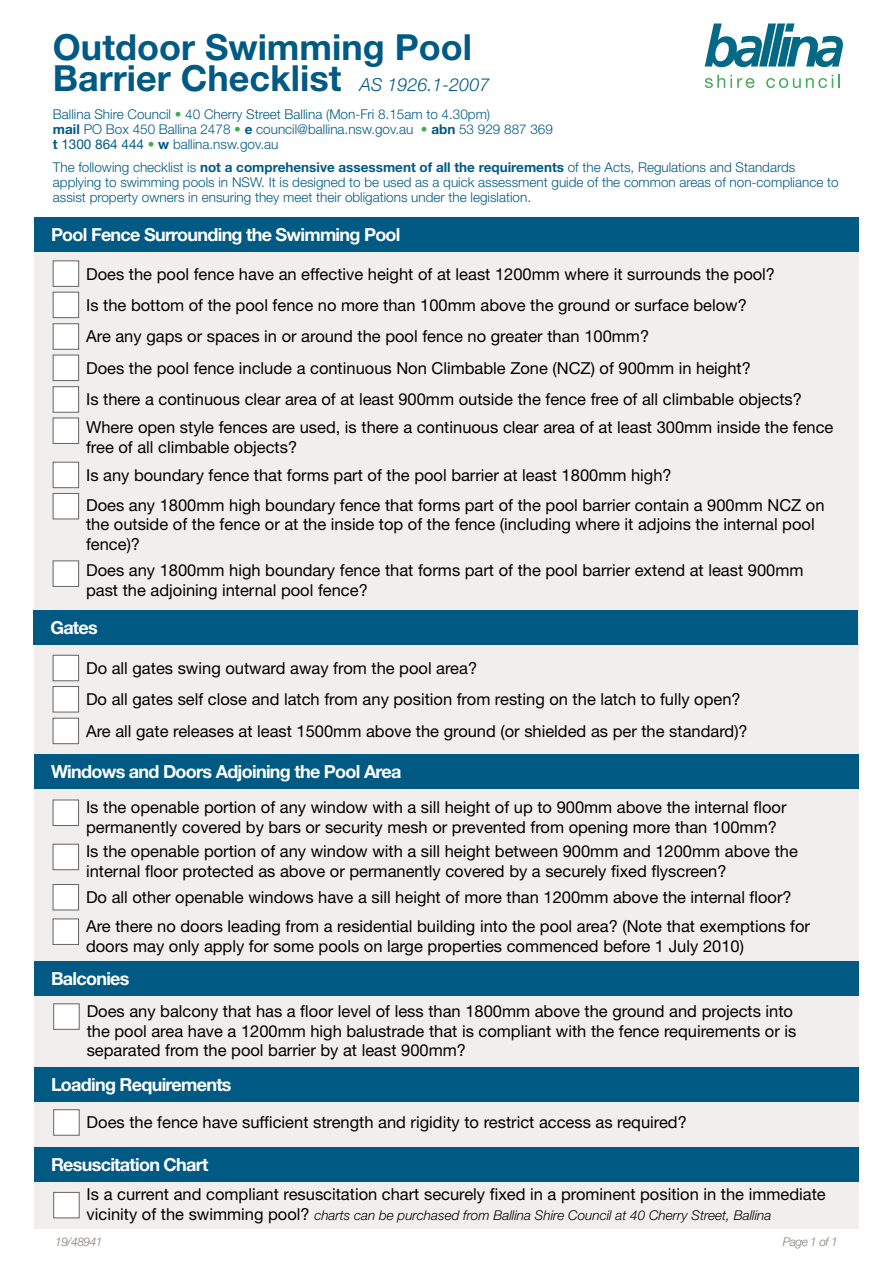
<style>
.page{position:relative;width:893px;height:1263px;background:#fff}
.page>*{position:absolute;margin:0;border:0;box-sizing:border-box;transform-origin:0 0}
.t1{font:700 36px/31.5px "Helvetica Neue LT Std";color:#005a84}
.t2{font:700 18px "Helvetica Neue LT Std";letter-spacing:-.04em;color:#fff}
.t3{font:16.5px/19.5px "Helvetica Neue LT Std";color:#000}
.t4{font:300 13.5px/15px "Helvetica Neue LT Std";color:#005a84}
.t5{font:italic 300 13.5px "Helvetica Neue LT Std";color:#000}
.t6{font:italic 300 12px "Helvetica Neue LT Std";letter-spacing:-.04em;color:#897d72}
.s1{font-weight:300;font-style:italic;font-size:18px}
.s2{font-weight:400;color:#41ad49}
.s3{font-weight:700}
.s4{font-weight:400}
.s5{font-weight:400;font-style:normal;font-size:16.5px}
</style>
<div class="page">
<div style="left:34px;top:252px;width:825px;height:977px;background:#f1efee"></div>
<svg style="left:705px;top:75px;width:50px;height:13px"></svg>
<svg style="left:766px;top:75px;width:67px;height:13px"></svg>
<svg style="left:839px;top:75px;width:1px;height:13px"></svg>
<svg style="left:705px;top:23px;width:138px;height:44px"></svg>
<div style="left:34px;top:218px;width:825px;height:34px;background:#005a84"></div>
<div style="left:33px;top:610px;width:825px;height:34px;background:#005a84"></div>
<div style="left:34px;top:1067px;width:825px;height:34px;background:#005a84"></div>
<div style="left:34px;top:1147px;width:825px;height:34px;background:#005a84"></div>
<div style="left:34px;top:962px;width:825px;height:34px;background:#005a84"></div>
<div style="left:53px;top:261px;width:26px;height:26px;background:#fff;border:1px solid #636466"></div>
<div style="left:53px;top:655px;width:26px;height:26px;background:#fff;border:1px solid #636466"></div>
<div style="left:53px;top:1109px;width:26px;height:26px;background:#fff;border:1px solid #636466"></div>
<div style="left:53px;top:1192px;width:26px;height:26px;background:#fff;border:1px solid #636466"></div>
<div style="left:53px;top:1004px;width:26px;height:25px;background:#fff"></div>
<div style="left:53px;top:386px;width:26px;height:26px;background:#fff;border:1px solid #636466"></div>
<div style="left:53px;top:324px;width:26px;height:25px;background:#fff;border:1px solid #636466"></div>
<div style="left:53px;top:718px;width:26px;height:26px;background:#fff;border:1px solid #636466"></div>
<div style="left:53px;top:462px;width:26px;height:26px;background:#fff;border:1px solid #636466"></div>
<div style="left:53px;top:844px;width:26px;height:26px;background:#fff;border:1px solid #636466"></div>
<div style="left:53px;top:292px;width:26px;height:26px;background:#fff;border:1px solid #636466"></div>
<div style="left:53px;top:686px;width:26px;height:26px;background:#fff;border:1px solid #636466"></div>
<div style="left:53px;top:418px;width:26px;height:26px;background:#fff;border:1px solid #636466"></div>
<div style="left:53px;top:800px;width:26px;height:26px;background:#fff;border:1px solid #636466"></div>
<div style="left:53px;top:561px;width:26px;height:26px;background:#fff;border:1px solid #636466"></div>
<div style="left:53px;top:919px;width:26px;height:26px;background:#fff;border:1px solid #636466"></div>
<div style="left:53px;top:355px;width:26px;height:26px;background:#fff;border:1px solid #636466"></div>
<div style="left:53px;top:493px;width:26px;height:26px;background:#fff;border:1px solid #636466"></div>
<div style="left:53px;top:884px;width:26px;height:26px;background:#fff;border:1px solid #636466"></div>
<div style="left:34px;top:755px;width:825px;height:34px;background:#005a84"></div>
<h1 class="t1" style="left:53px;top:30px;width:438px">Outdoor Swimming Pool<br>Barrier Checklist <span class="s1">AS 1926.1-2007</span></h1>
<p class="t4" style="left:53px;top:106px;width:501px">Ballina Shire Council <span class="s2">•</span> 40 Cherry Street Ballina (Mon-Fri 8.15am to 4.30pm)<br><span class="s3">mail</span> PO Box 450 Ballina 2478 <span class="s2">•</span> <span class="s3">e</span> council@ballina.nsw.gov.au <span class="s2">•</span> <span class="s3">abn</span> 53 929 887 369 <span class="s3">t</span> <span class="s4">1300 864 444</span> <span class="s2">•</span> <span class="s3">w</span> ballina.nsw.gov.au</p>
<p class="t4" style="left:53px;top:160px;width:787px">The following checklist is <span class="s3">not a comprehensive assessment of all the requirements</span> of the Acts, Regulations and Standards applying to swimming pools in NSW. It is designed to be used as a quick assessment guide of the common areas of non-compliance to assist property owners in ensuring they meet their obligations under the legislation.</p>
<p class="t2" style="left:51px;top:223px;width:351px">Pool Fence Surrounding the Swimming Pool</p>
<p class="t3" style="left:86px;top:264px;width:690px">Does the pool fence have an effective height of at least 1200mm where it surrounds the pool?</p>
<p class="t3" style="left:86px;top:295px;width:662px">Is the bottom of the pool fence no more than 100mm above the ground or surface below?</p>
<p class="t3" style="left:86px;top:327px;width:565px">Are any gaps or spaces in or around the pool fence no greater than 100mm?</p>
<p class="t3" style="left:86px;top:358px;width:666px">Does the pool fence include a continuous Non Climbable Zone (NCZ) of 900mm in height?</p>
<p class="t3" style="left:86px;top:389px;width:717px">Is there a continuous clear area of at least 900mm outside the fence free of all climbable objects?</p>
<p class="t3" style="left:86px;top:417px;width:749px">Where open style fences are used, is there a continuous clear area of at least 300mm inside the fence free of all climbable objects?</p>
<p class="t3" style="left:86px;top:465px;width:587px">Is any boundary fence that forms part of the pool barrier at least 1800mm high?</p>
<p class="t3" style="left:86px;top:495px;width:740px">Does any 1800mm high boundary fence that forms part of the pool barrier contain a 900mm NCZ on the outside of the fence or at the inside top of the fence (including where it adjoins the internal pool fence)?</p>
<p class="t3" style="left:86px;top:560px;width:719px">Does any 1800mm high boundary fence that forms part of the pool barrier extend at least 900mm past the adjoining internal pool fence?</p>
<p class="t2" style="left:50px;top:616px;width:49px">Gates</p>
<p class="t3" style="left:86px;top:658px;width:393px">Do all gates swing outward away from the pool area?</p>
<p class="t3" style="left:86px;top:689px;width:656px">Do all gates self close and latch from any position from resting on the latch to fully open?</p>
<p class="t3" style="left:86px;top:721px;width:663px">Are all gate releases at least 1500mm above the ground (or shielded as per the standard)?</p>
<p class="t2" style="left:51px;top:761px;width:352px">Windows and Doors Adjoining the Pool Area</p>
<p class="t3" style="left:86px;top:797px;width:702px">Is the openable portion of any window with a sill height of up to 900mm above the internal floor permanently covered by bars or security mesh or prevented from opening more than 100mm?</p>
<p class="t3" style="left:86px;top:841px;width:713px">Is the openable portion of any window with a sill height between 900mm and 1200mm above the internal floor protected as above or permanently covered by a securely fixed flyscreen?</p>
<p class="t3" style="left:86px;top:887px;width:707px">Do all other openable windows have a sill height of more than 1200mm above the internal floor?</p>
<p class="t3" style="left:86px;top:916px;width:726px">Are there no doors leading from a residential building into the pool area? (Note that exemptions for doors may only apply for some pools on large properties commenced before 1 July 2010)</p>
<p class="t2" style="left:51px;top:967px;width:80px">Balconies</p>
<p class="t3" style="left:87px;top:1001px;width:711px">Does any balcony that has a floor level of less than 1800mm above the ground and projects into the pool area have a 1200mm high balustrade that is compliant with the fence requirements or is separated from the pool barrier by at least 900mm?</p>
<p class="t2" style="left:51px;top:1073px;width:182px">Loading Requirements</p>
<p class="t3" style="left:87px;top:1112px;width:602px">Does the fence have sufficient strength and rigidity to restrict access as required?</p>
<p class="t2" style="left:51px;top:1153px;width:159px">Resuscitation Chart</p>
<p class="t3" style="left:87px;top:1184px;width:741px">Is a current and compliant resuscitation chart securely fixed in a prominent position in the immediate</p>
<p class="t5" style="left:87px;top:1207px;width:686px"><span class="s5">vicinity of the swimming pool?</span> charts can be purchased from Ballina Shire Council at 40 Cherry Street, Ballina</p>
<p class="t6" style="left:55px;top:1234px;width:49px">19/48941</p>
<p class="t6" style="left:783px;top:1234px;width:57px">Page 1 of 1</p>
</div>
